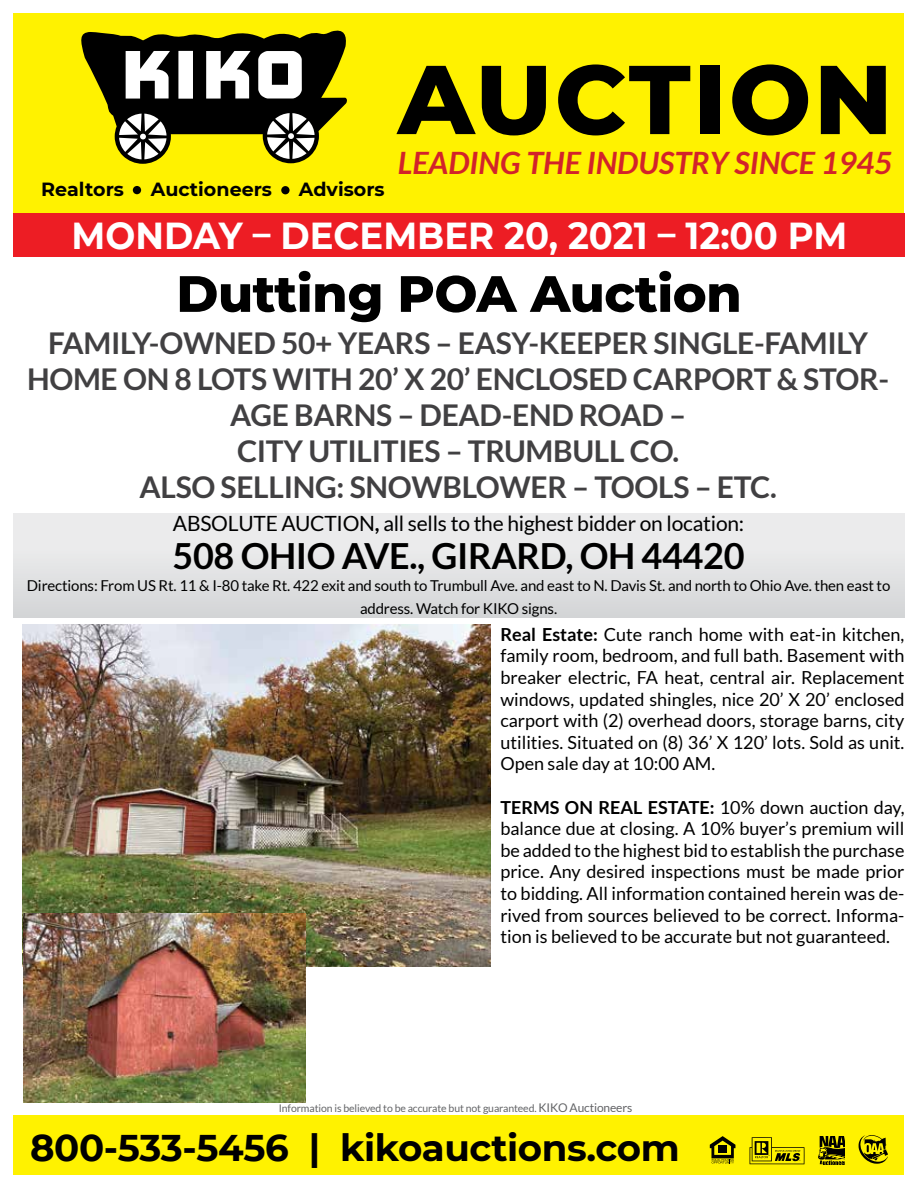
<style>
.page{position:relative;width:918px;height:1188px;background:#fff}
.page>*{position:absolute;margin:0;border:0;box-sizing:border-box;transform-origin:0 0}
.t1{font:800 97.5px "Montserrat";letter-spacing:.025em;color:#000}
.t2{font:800 51px "Montserrat";letter-spacing:-.01em;color:#000}
.t3{font:700 37.5px "Montserrat";color:#fff;scale:.95 1}
.t4{font:700 37.2px "Montserrat";letter-spacing:-.01em;color:#000}
.t5{font:700 36px "Lato";letter-spacing:-.01em;color:#000}
.t6{font:italic 700 30.9px "Lato";color:#d2232a}
.t7{font:700 30px/36px "Lato";letter-spacing:-.01em;color:#414042;text-align:center}
.t8{font:21px "Lato";letter-spacing:-.01em;color:#000}
.t9{font:700 19.05px "Montserrat";color:#000}
.t10{font:18px/21.6px "Lato";color:#000;text-align:justify}
.t11{font:15px/22.5px "Lato";letter-spacing:-.01em;color:#000;text-align:center}
.t12{font:10.5px "Lato";letter-spacing:-.01em;color:#636466}
.s1{font-weight:700}
.s2{font-size:12px}
</style>
<div class="page">
<div style="left:14px;top:1115px;width:890px;height:59px;background:#fff200"></div>
<svg style="left:710px;top:1136px;width:25px;height:27px"></svg>
<svg style="left:750px;top:1137px;width:54px;height:27px"></svg>
<svg style="left:818px;top:1137px;width:27px;height:27px"></svg>
<svg style="left:859px;top:1135px;width:29px;height:28px"></svg>
<div style="left:13px;top:514px;width:891px;height:103px;background:linear-gradient(to bottom,#f0f0f1,#d6d7d9)"></div>
<div style="left:14px;top:213px;width:891px;height:43px;background:#ed1d24"></div>
<img style="left:23px;top:625px;width:468px;height:342px">
<img style="left:23px;top:914px;width:283px;height:188px">
<div style="left:14px;top:13px;width:890px;height:200px;background:#fff200"></div>
<svg style="left:81px;top:30px;width:266px;height:134px"></svg>
<div style="left:133px;top:186px;width:8px;height:8px;background:#000;border-radius:50%"></div>
<div style="left:281px;top:186px;width:9px;height:8px;background:#000;border-radius:50%"></div>
<p class="t9" style="left:41px;top:176px;width:84px">Realtors</p>
<p class="t9" style="left:151px;top:176px;width:123px">Auctioneers</p>
<p class="t9" style="left:299px;top:176px;width:87px">Advisors</p>
<h1 class="t1" style="left:398px;top:28px;width:496px">AUCTION</h1>
<h3 class="t6" style="left:398px;top:145px;width:496px">LEADING THE INDUSTRY SINCE 1945</h3>
<h3 class="t3" style="left:72px;top:209px;width:818px">MONDAY – DECEMBER 20, 2021 – 12:00 PM</h3>
<h2 class="t2" style="left:176px;top:256px;width:567px">Dutting POA Auction</h2>
<h3 class="t7" style="left:27px;top:325px;width:864px">FAMILY-OWNED 50+ YEARS – EASY-KEEPER SINGLE-FAMILY HOME ON 8 LOTS WITH 20’ X 20’ ENCLOSED CARPORT &amp; STOR-AGE BARNS – DEAD-END ROAD –<br>CITY UTILITIES – TRUMBULL CO.<br>ALSO SELLING: SNOWBLOWER – TOOLS – ETC.</h3>
<p class="t8" style="left:173px;top:512px;width:573px">ABSOLUTE AUCTION<span class="s1">,</span> all sells to the highest bidder on location:</p>
<h3 class="t5" style="left:173px;top:535px;width:574px">508 OHIO AVE., GIRARD, OH 44420</h3>
<p class="t11" style="left:27px;top:575px;width:865px">Directions: From US Rt. 11 &amp; I-80 take Rt. 422 exit and south to Trumbull Ave. and east to N. Davis St. and north to Ohio Ave. then east to address. Watch for KIKO signs.</p>
<p class="t10" style="left:500px;top:623px;width:406px"><span class="s1">Real Estate:</span> Cute ranch home with eat-in kitchen, family room, bedroom, and full bath. Basement with breaker electric, FA heat, central air. Replacement windows, updated shingles, nice 20’ X 20’ enclosed carport with (2) overhead doors, storage barns, city utilities. Situated on (8) 36’ X 120’ lots. Sold as unit.<br>Open sale day at 10:00 AM.</p>
<p class="t10" style="left:500px;top:796px;width:406px"><span class="s1">TERMS ON REAL ESTATE:</span> 10% down auction day, balance due at closing. A 10% buyer’s premium will be added to the highest bid to establish the purchase price. Any desired inspections must be made prior to bidding. All information contained herein was de&shy;rived from sources believed to be correct. Informa&shy;tion is believed to be accurate but not guaranteed.</p>
<p class="t12" style="left:279px;top:1102px;width:355px">Information is believed to be accurate but not guaranteed. <span class="s2">KIKO Auctioneers</span></p>
<h3 class="t4" style="left:30px;top:1121px;width:651px">800-533-5456 | kikoauctions.com</h3>
</div>
